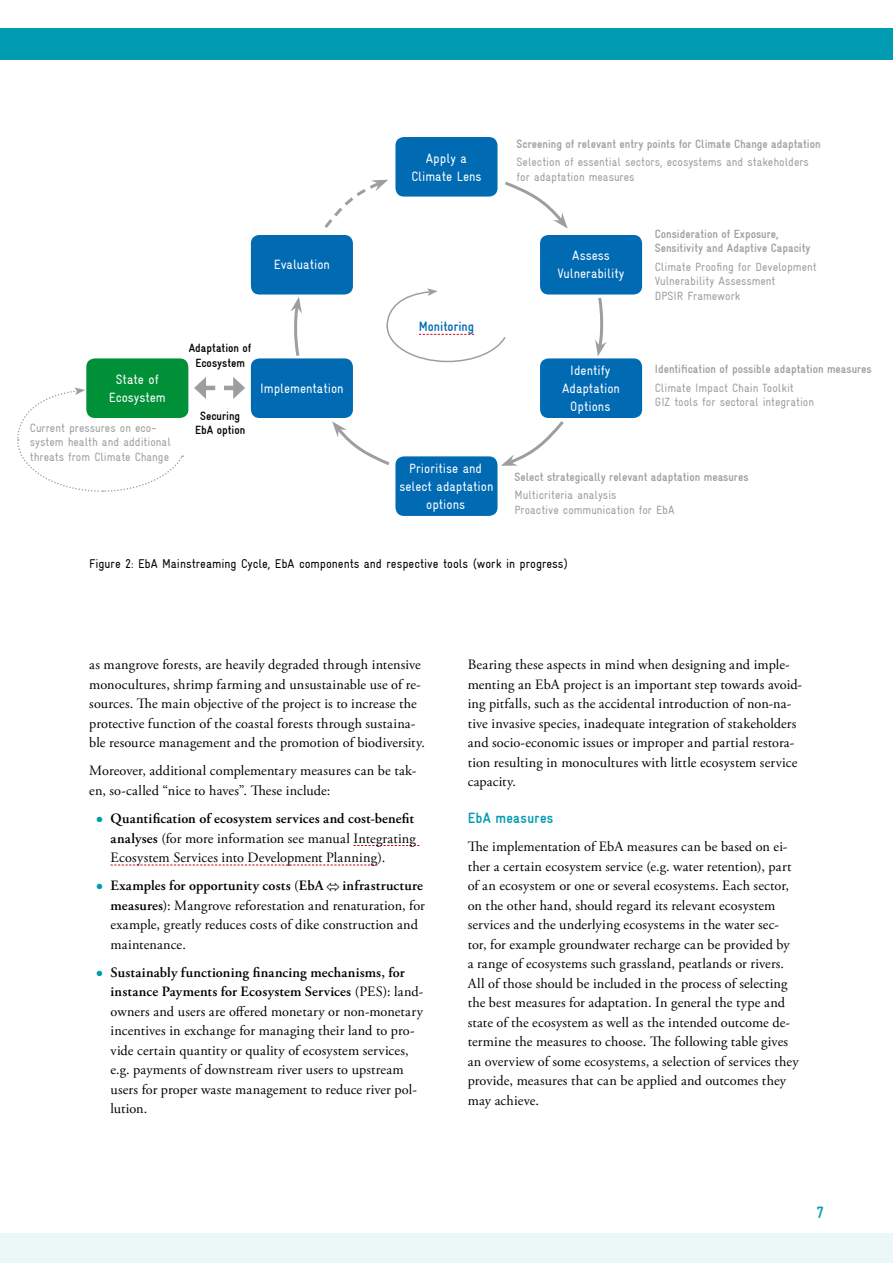
<style>
.page{position:relative;width:893px;height:1263px;background:#fff}
.page>*{position:absolute;margin:0;border:0;box-sizing:border-box;transform-origin:0 0}
.t1{font:700 condensed 16.5px "Gravur";color:#009ab1}
.Zwischentitel_2{font:700 condensed 15px "Gravur";letter-spacing:.02em;color:#009ab1}
.Fließtext{font:14.25px/19.5px "Adobe Garamond Pro";letter-spacing:.01em;color:#000}
.Aufzählung{font:14.25px/19.5px "Adobe Garamond Pro";letter-spacing:.01em;color:#000}
.Aufzählung-2{font:600 14.25px "Adobe Garamond Pro";letter-spacing:.01em;color:#000}
.Beschriftung{font:condensed 13.5px/18px "Gravur";color:#fff;text-align:center}
.Kastentext_klein{font:700 condensed 13.5px "Gravur";color:#006ab3}
.Bildunterschrift{font:condensed 12.75px "Gravur";color:#000}
.Kastentext_klein-2{font:condensed 12px/14.4px "Gravur";color:#9c9e9f}
.Kastentext_klein-3{font:700 condensed 12px/14.4px "Gravur";color:#9c9e9f}
.Kastentext_klein-4{font:700 condensed 12px/14.4px "Gravur";color:#000;text-align:center}
.s1{font-size:19.5px;color:#009ab1}
.s2{font-weight:600}
.s3{font-weight:400;font-size:19.5px;color:#009ab1}
.s4{font-weight:400}
</style>
<div class="page">
<div style="left:0;top:1233px;width:893px;height:30px;background:#ebf6f7"></div>
<div style="left:0;top:28px;width:893px;height:32px;background:#009ab1"></div>
<svg style="left:353px;top:845px;width:66px;height:1px"></svg>
<svg style="left:111px;top:865px;width:267px;height:1px"></svg>
<svg style="left:324px;top:180px;width:64px;height:48px"></svg>
<div style="left:395px;top:137px;width:102px;height:60px;background:#006ab3;border-radius:9px"></div>
<div style="left:540px;top:235px;width:102px;height:59px;background:#006ab3;border-radius:9px"></div>
<div style="left:540px;top:358px;width:102px;height:60px;background:#006ab3;border-radius:9px"></div>
<div style="left:395px;top:456px;width:102px;height:60px;background:#006ab3;border-radius:9px"></div>
<div style="left:86px;top:358px;width:102px;height:60px;background:#009037;border-radius:9px"></div>
<div style="left:251px;top:358px;width:102px;height:60px;background:#006ab3;border-radius:9px"></div>
<div style="left:251px;top:235px;width:102px;height:59px;background:#006ab3;border-radius:9px"></div>
<svg style="left:505px;top:181px;width:63px;height:48px"></svg>
<svg style="left:595px;top:294px;width:12px;height:62px"></svg>
<svg style="left:501px;top:421px;width:63px;height:45px"></svg>
<svg style="left:332px;top:421px;width:58px;height:44px"></svg>
<svg style="left:290px;top:297px;width:12px;height:62px"></svg>
<svg style="left:194px;top:377px;width:51px;height:22px"></svg>
<svg style="left:386px;top:288px;width:120px;height:75px"></svg>
<svg style="left:17px;top:387px;width:166px;height:105px"></svg>
<p class="Beschriftung" style="left:274px;top:256px;width:58px">Evaluation</p>
<p class="Kastentext_klein-4" style="left:189px;top:341px;width:64px">Adaptation of<br>Ecosystem</p>
<p class="Beschriftung" style="left:109px;top:370px;width:58px">State of<br>Ecosystem</p>
<p class="Beschriftung" style="left:260px;top:379px;width:85px">Implementation</p>
<p class="Kastentext_klein-2" style="left:30px;top:421px;width:142px">Current pressures on eco&shy;system health and additional threats from Climate Change</p>
<p class="Kastentext_klein-4" style="left:195px;top:409px;width:52px">Securing<br>EbA option</p>
<p class="Beschriftung" style="left:411px;top:149px;width:72px">Apply a<br>Climate Lens</p>
<p class="Kastentext_klein" style="left:419px;top:319px;width:57px">Monitoring</p>
<p class="Beschriftung" style="left:399px;top:459px;width:96px">Prioritise and select adaptation options</p>
<p class="Kastentext_klein-3" style="left:517px;top:136px;width:305px">Screening of relevant entry points for Climate Change adaptation</p>
<p class="Kastentext_klein-2" style="left:517px;top:155px;width:294px">Selection of essential sectors, ecosystems and stakeholders for adaptation measures</p>
<p class="Beschriftung" style="left:558px;top:247px;width:68px">Assess<br>Vulnerability</p>
<p class="Beschriftung" style="left:562px;top:361px;width:59px">Identify<br>Adaptation<br>Options</p>
<p class="Kastentext_klein-3" style="left:655px;top:226px;width:157px">Consideration of Exposure,<br>Sensitivity and Adaptive Capacity</p>
<p class="Kastentext_klein-2" style="left:655px;top:259px;width:163px">Climate Proofing for Development</p>
<p class="Kastentext_klein-2" style="left:655px;top:274px;width:122px">Vulnerability Assessment</p>
<p class="Kastentext_klein-2" style="left:655px;top:288px;width:87px">DPSIR Framework</p>
<p class="Kastentext_klein-3" style="left:655px;top:362px;width:218px">Identification of possible adaptation measures</p>
<p class="Kastentext_klein-2" style="left:655px;top:380px;width:140px">Climate Impact Chain Toolkit</p>
<p class="Kastentext_klein-2" style="left:655px;top:395px;width:161px">GIZ tools for sectoral integration</p>
<p class="Kastentext_klein-3" style="left:514px;top:469px;width:235px">Select strategically relevant adaptation measures</p>
<p class="Kastentext_klein-2" style="left:514px;top:488px;width:104px">Multicriteria analysis</p>
<p class="Kastentext_klein-2" style="left:514px;top:502px;width:162px">Proactive communication for EbA</p>
<p class="Bildunterschrift" style="left:89px;top:556px;width:480px">Figure 2: EbA Mainstreaming Cycle, EbA components and respective tools (work in progress)</p>
<p class="Fließtext" style="left:89px;top:656px;width:337px">as mangrove forests, are heavily degraded through intensive monocultures, shrimp farming and unsustainable use of re&shy;sources. The main objective of the project is to increase the protective function of the coastal forests through sustaina&shy;ble resource management and the promotion of biodiversity.</p>
<p class="Fließtext" style="left:89px;top:762px;width:328px">Moreover, additional complementary measures can be tak&shy;en, so-called “nice to haves”. These include:</p>
<p class="Aufzählung" style="left:111px;top:809px;width:307px;text-indent:-15px"><span class="s1">•</span> <span class="s2">Quantification of ecosystem services and cost-benefit analyses</span> (for more information see manual Integrating<br>Ecosystem Services into Development Planning).</p>
<p class="Aufzählung-2" style="left:96px;top:877px;width:230px"><span class="s3">•</span> Examples for opportunity costs <span class="s4">(</span>EbA</p>
<p class="Aufzählung" style="left:111px;top:876px;width:316px;text-indent:232px"><span class="s2">infrastructure measures</span>): Mangrove reforestation and renaturation, for example, greatly reduces costs of dike construction and maintenance.</p>
<p class="Aufzählung" style="left:111px;top:963px;width:314px;text-indent:-15px"><span class="s1">•</span> <span class="s2">Sustainably functioning financing mechanisms, for instance Payments for Ecosystem Services</span> (PES): land&shy;owners and users are offered monetary or non-monetary incentives in exchange for managing their land to pro&shy;vide certain quantity or quality of ecosystem services, e.g. payments of downstream river users to upstream users for proper waste management to reduce river pol&shy;lution.</p>
<p class="Fließtext" style="left:468px;top:656px;width:336px">Bearing these aspects in mind when designing and imple&shy;menting an EbA project is an important step towards avoid&shy;ing pitfalls, such as the accidental introduction of non-na&shy;tive invasive species, inadequate integration of stakeholders and socio-economic issues or improper and partial restora&shy;tion resulting in monocultures with little ecosystem service capacity.</p>
<p class="Zwischentitel_2" style="left:468px;top:809px;width:87px">EbA measures</p>
<p class="Fließtext" style="left:468px;top:837px;width:332px">The implementation of EbA measures can be based on ei&shy;ther a certain ecosystem service (e.g. water retention), part of an ecosystem or one or several ecosystems. Each sector, on the other hand, should regard its relevant ecosystem services and the underlying ecosystems in the water sec&shy;tor, for example groundwater recharge can be provided by a range of ecosystems such grassland, peatlands or rivers.<br>All of those should be included in the process of selecting the best measures for adaptation. In general the type and state of the ecosystem as well as the intended outcome de&shy;termine the measures to choose. The following table gives an overview of some ecosystems, a selection of services they provide, measures that can be applied and outcomes they may achieve.</p>
<p class="t1" style="left:816px;top:1203px;width:9px">7</p>
</div>
